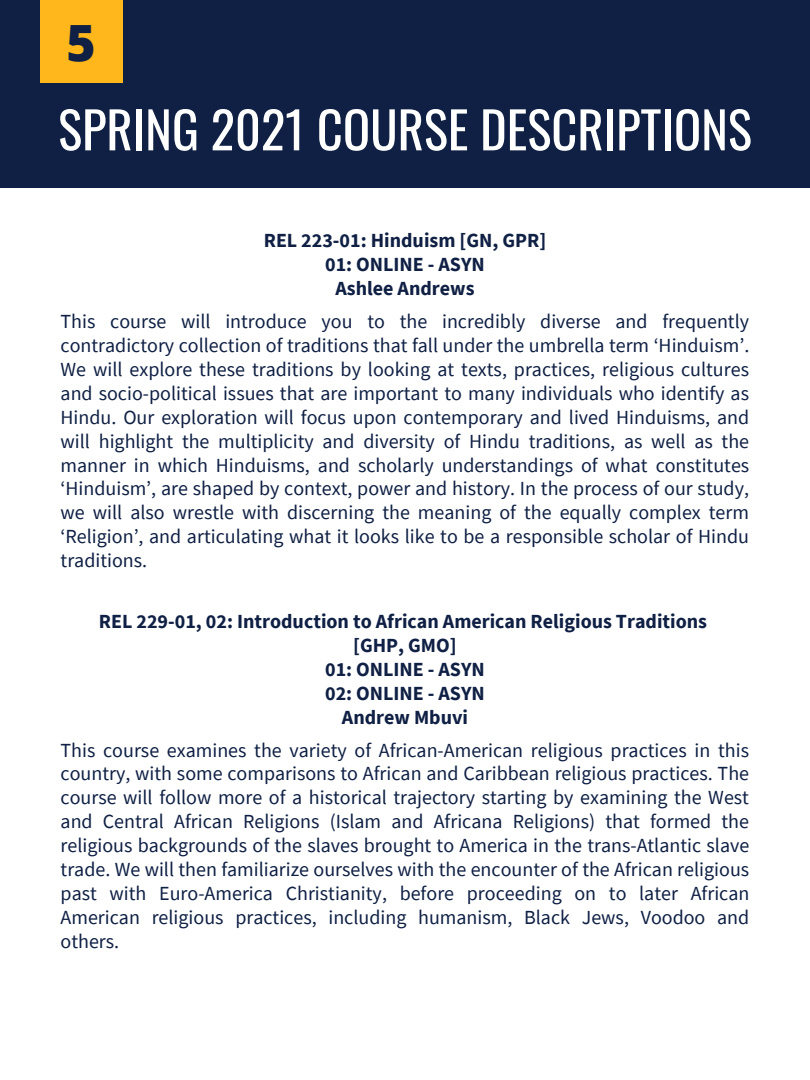
<style>
.page{position:relative;width:810px;height:1080px;background:#fff}
.page>*{position:absolute;margin:0;border:0;box-sizing:border-box;transform-origin:0 0}
.t1{font:50.62px "Oswald";color:#fff}
.t2{font:800 50px "Open Sans";color:#0f2044}
.t3{font:20px/23.9px "Source Sans Pro";color:#0f2044;text-align:justify}
.t4{font:700 20px/23.9px "Source Sans Pro";color:#0f2044;text-align:center}
</style>
<div class="page">
<div style="left:0;top:0;width:810px;height:188px;background:#0f2044"></div>
<div style="left:40px;top:0;width:83px;height:83px;background:#ffb71b"></div>
<h2 class="t2" style="left:66px;top:7px;width:31px">5</h2>
<h1 class="t1" style="left:58px;top:90px;width:695px">SPRING 2021 COURSE DESCRIPTIONS</h1>
<p class="t4" style="left:264px;top:228px;width:284px">REL 223-01: Hinduism [GN, GPR]<br>01: ONLINE - ASYN<br>Ashlee Andrews</p>
<p class="t3" style="left:61px;top:309px;width:690px">This course will introduce you to the incredibly diverse and frequently contradictory collection of traditions that fall under the umbrella term ‘Hinduism’.<br>We will explore these traditions by looking at texts, practices, religious cultures and socio-political issues that are important to many individuals who identify as Hindu. Our exploration will focus upon contemporary and lived Hinduisms, and will highlight the multiplicity and diversity of Hindu traditions, as well as the manner in which Hinduisms, and scholarly understandings of what constitutes ‘Hinduism’, are shaped by context, power and history. In the process of our study, we will also wrestle with discerning the meaning of the equally complex term ‘Religion’, and articulating what it looks like to be a responsible scholar of Hindu traditions.</p>
<p class="t4" style="left:99px;top:609px;width:610px">REL 229-01, 02: Introduction to African American Religious Traditions [GHP, GMO]<br>01: ONLINE - ASYN<br>02: ONLINE - ASYN<br>Andrew Mbuvi</p>
<p class="t3" style="left:61px;top:737px;width:690px">This course examines the variety of African-American religious practices in this country, with some comparisons to African and Caribbean religious practices. The course will follow more of a historical trajectory starting by examining the West and Central African Religions (Islam and Africana Religions) that formed the religious backgrounds of the slaves brought to America in the trans-Atlantic slave trade. We will then familiarize ourselves with the encounter of the African religious past with Euro-America Christianity, before proceeding on to later African American religious practices, including humanism, Black Jews, Voodoo and others.</p>
</div>
